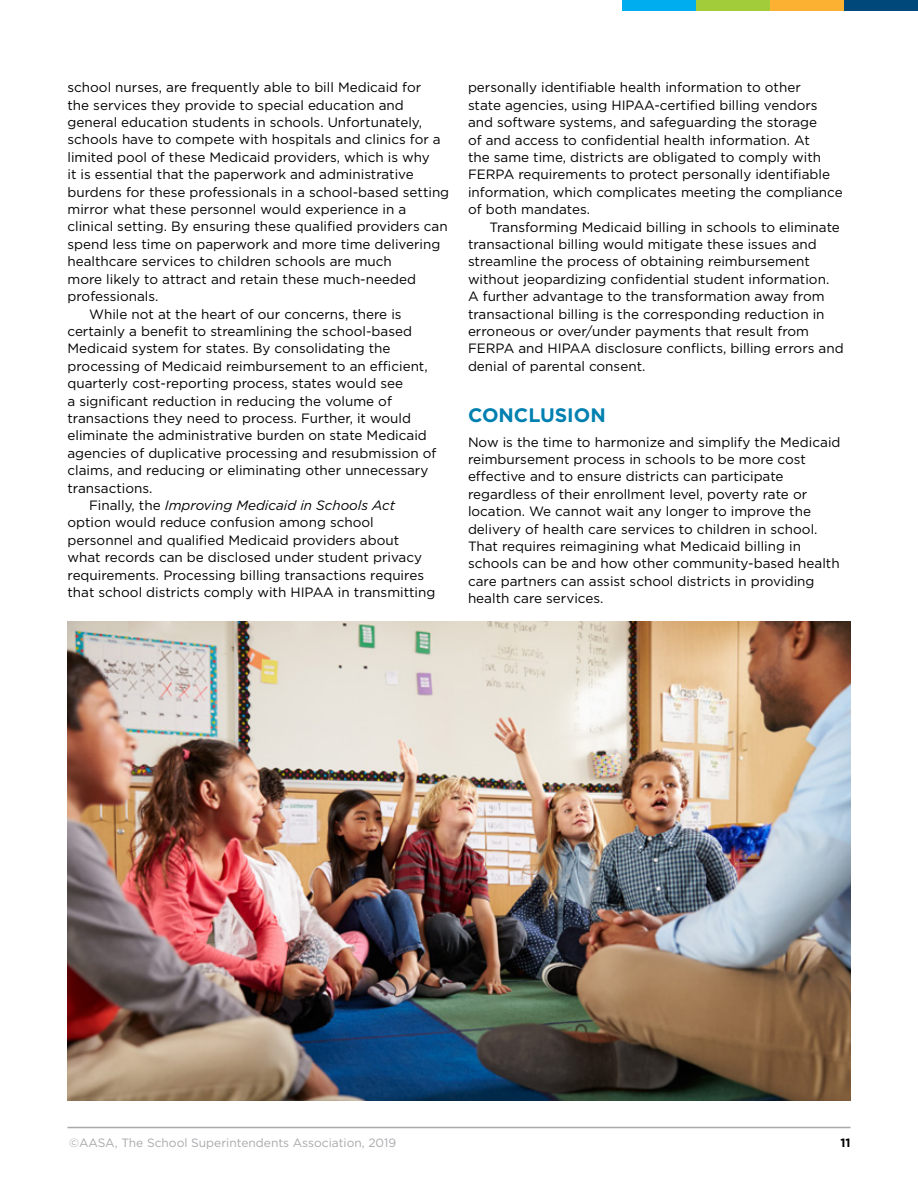
<style>
.page{position:relative;width:918px;height:1188px;background:#fff}
.page>*{position:absolute;margin:0;border:0;box-sizing:border-box;transform-origin:0 0}
.t1{font:700 19.5px "Gotham";color:#0080b0}
.t2{font:13.5px/17.4px "Gotham";color:#000}
.t3{font:italic 13.5px "Gotham";color:#000}
.t4{font:12px "Gotham";color:#a7a9ac}
.t5{font:700 12px "Gotham";color:#000}
.s1{font-style:normal}
</style>
<div class="page">
<img style="left:68px;top:621px;width:782px;height:480px">
<div style="left:844px;top:0;width:74px;height:10px;background:#00477a"></div>
<div style="left:770px;top:0;width:74px;height:10px;background:#fcb133"></div>
<div style="left:696px;top:0;width:74px;height:10px;background:#a2cc3a"></div>
<div style="left:622px;top:0;width:74px;height:10px;background:#00aeef"></div>
<hr style="left:68px;top:1127px;width:782px;height:1px;background:#a7a9ac">
<p class="t2" style="left:68px;top:79px;width:355px">school nurses, are frequently able to bill Medicaid for</p>
<p class="t2" style="left:68px;top:96px;width:338px">the services they provide to special education and</p>
<p class="t2" style="left:68px;top:113px;width:356px">general education students in schools. Unfortunately,</p>
<p class="t2" style="left:68px;top:131px;width:375px">schools have to compete with hospitals and clinics for a</p>
<p class="t2" style="left:68px;top:148px;width:364px">limited pool of these Medicaid providers, which is why</p>
<p class="t2" style="left:68px;top:166px;width:348px">it is essential that the paperwork and administrative</p>
<p class="t2" style="left:68px;top:183px;width:383px">burdens for these professionals in a school-based setting</p>
<p class="t2" style="left:68px;top:200px;width:340px">mirror what these personnel would experience in a</p>
<p class="t2" style="left:68px;top:218px;width:382px">clinical setting. By ensuring these qualified providers can</p>
<p class="t2" style="left:68px;top:235px;width:374px">spend less time on paperwork and more time delivering</p>
<p class="t2" style="left:68px;top:253px;width:326px">healthcare services to children schools are much</p>
<p class="t2" style="left:68px;top:270px;width:350px">more likely to attract and retain these much-needed</p>
<p class="t2" style="left:68px;top:287px;width:92px">professionals.</p>
<p class="t2" style="left:89px;top:305px;width:314px">While not at the heart of our concerns, there is</p>
<p class="t2" style="left:68px;top:322px;width:346px">certainly a benefit to streamlining the school-based</p>
<p class="t2" style="left:68px;top:340px;width:324px">Medicaid system for states. By consolidating the</p>
<p class="t2" style="left:68px;top:357px;width:362px">processing of Medicaid reimbursement to an efficient,</p>
<p class="t2" style="left:68px;top:374px;width:337px">quarterly cost-reporting process, states would see</p>
<p class="t2" style="left:68px;top:392px;width:326px">a significant reduction in reducing the volume of</p>
<p class="t2" style="left:68px;top:409px;width:345px">transactions they need to process. Further, it would</p>
<p class="t2" style="left:68px;top:427px;width:361px">eliminate the administrative burden on state Medicaid</p>
<p class="t2" style="left:68px;top:444px;width:371px">agencies of duplicative processing and resubmission of</p>
<p class="t2" style="left:68px;top:461px;width:362px">claims, and reducing or eliminating other unnecessary</p>
<p class="t2" style="left:68px;top:479px;width:87px">transactions.</p>
<p class="t3" style="left:89px;top:498px;width:308px"><span class="s1">Finally, the</span> Improving Medicaid in Schools Act</p>
<p class="t2" style="left:68px;top:514px;width:308px">option would reduce confusion among school</p>
<p class="t2" style="left:68px;top:531px;width:333px">personnel and qualified Medicaid providers about</p>
<p class="t2" style="left:68px;top:548px;width:356px">what records can be disclosed under student privacy</p>
<p class="t2" style="left:68px;top:566px;width:358px">requirements. Processing billing transactions requires</p>
<p class="t2" style="left:68px;top:583px;width:369px">that school districts comply with HIPAA in transmitting</p>
<p class="t2" style="left:468px;top:79px;width:376px">personally identifiable health information to other<br>state agencies, using HIPAA-certified billing vendors and software systems, and safeguarding the storage<br>of and access to confidential health information. At<br>the same time, districts are obligated to comply with FERPA requirements to protect personally identifiable information, which complicates meeting the compliance of both mandates.</p>
<p class="t2" style="left:468px;top:218px;width:377px;text-indent:22px">Transforming Medicaid billing in schools to eliminate transactional billing would mitigate these issues and streamline the process of obtaining reimbursement without jeopardizing confidential student information.<br>A further advantage to the transformation away from transactional billing is the corresponding reduction in erroneous or over/under payments that result from FERPA and HIPAA disclosure conflicts, billing errors and denial of parental consent.</p>
<h1 class="t1" style="left:468px;top:404px;width:139px">CONCLUSION</h1>
<p class="t2" style="left:468px;top:433px;width:374px">Now is the time to harmonize and simplify the Medicaid reimbursement process in schools to be more cost effective and to ensure districts can participate regardless of their enrollment level, poverty rate or location. We cannot wait any longer to improve the delivery of health care services to children in school.<br>That requires reimagining what Medicaid billing in schools can be and how other community-based health care partners can assist school districts in providing health care services.</p>
<p class="t4" style="left:69px;top:1136px;width:329px">©AASA, The School Superintendents Association, 2019</p>
<p class="t5" style="left:840px;top:1136px;width:12px">11</p>
</div>
